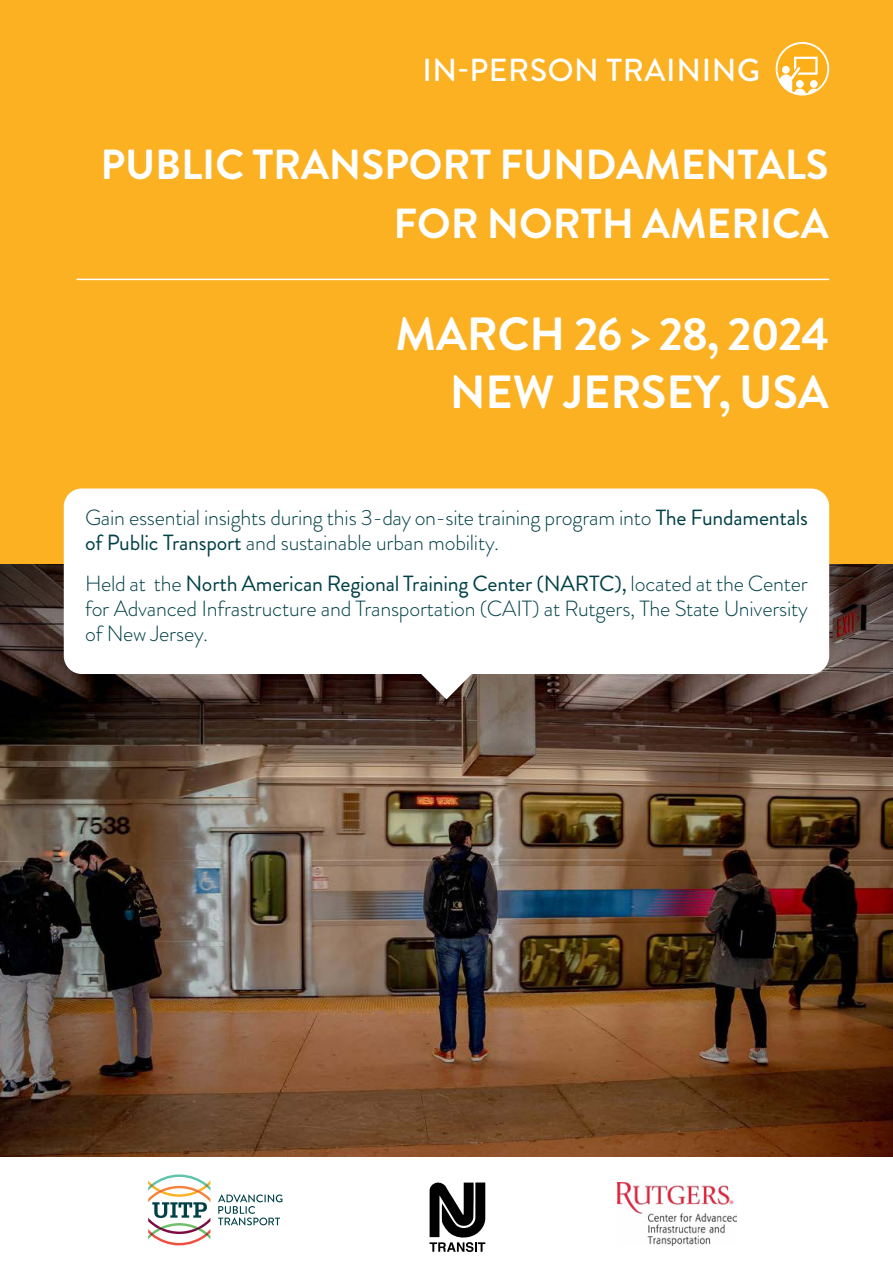
<style>
.page{position:relative;width:893px;height:1263px;background:#fff}
.page>*{position:absolute;margin:0;border:0;box-sizing:border-box;transform-origin:0 0}
.t1{font:700 46.5px/58.5px "Brandon Grotesque";color:#fff;text-align:right}
.t2{font:700 42px/58.5px "Brandon Grotesque";color:#fff;text-align:right}
.t3{font:500 31.8px "Brandon Grotesque";letter-spacing:.02em;color:#fff}
.t4{font:300 21.9px/25.2px "Brandon Grotesque";letter-spacing:-.01em;color:#004047}
.s1{font-weight:400}
</style>
<div class="page">
<img style="left:0;top:563px;width:893px;height:594px">
<div style="left:0;top:0;width:893px;height:563px;background:#fcb122"></div>
<hr style="left:77px;top:279px;width:752px;height:1px;background:#fff">
<div style="left:64px;top:488px;width:765px;height:186px;background:#fff;border-radius:18px"></div>
<svg style="left:421px;top:674px;width:51px;height:25px"></svg>
<svg style="left:148px;top:1174px;width:62px;height:71px"></svg>
<svg style="left:218px;top:1194px;width:64px;height:31px"></svg>
<svg style="left:430px;top:1182px;width:55px;height:70px"></svg>
<img style="left:617px;top:1182px;width:120px;height:63px">
<div style="left:776px;top:45px;width:50px;height:50px;background:#fcaf17;border-radius:50%"></div>
<svg style="left:780px;top:57px;width:40px;height:36px"></svg>
<div style="left:782px;top:66px;width:8px;height:8px;background:#fff;border-radius:50%"></div>
<div style="left:776px;top:42px;width:53px;height:54px;border:2px solid #fff;border-radius:50%"></div>
<h3 class="t3" style="left:422px;top:48px;width:339px">IN-PERSON TRAINING</h3>
<h2 class="t2" style="left:100px;top:136px;width:730px">PUBLIC TRANSPORT FUNDAMENTALS<br>FOR NORTH AMERICA</h2>
<h1 class="t1" style="left:396px;top:305px;width:435px">MARCH 26 &gt; 28, 2024<br>NEW JERSEY, USA</h1>
<p class="t4" style="left:85px;top:505px;width:724px">Gain essential insights during this 3-day on-site training program into <span class="s1">The Fundamentals of Public Transport</span> and sustainable urban mobility.</p>
<p class="t4" style="left:85px;top:570px;width:724px;text-align:justify">Held at the <span class="s1">North American Regional Training Center (NARTC),</span> located at the Center for Advanced Infrastructure and Transportation (CAIT) at Rutgers, The State University of New Jersey.</p>
</div>
